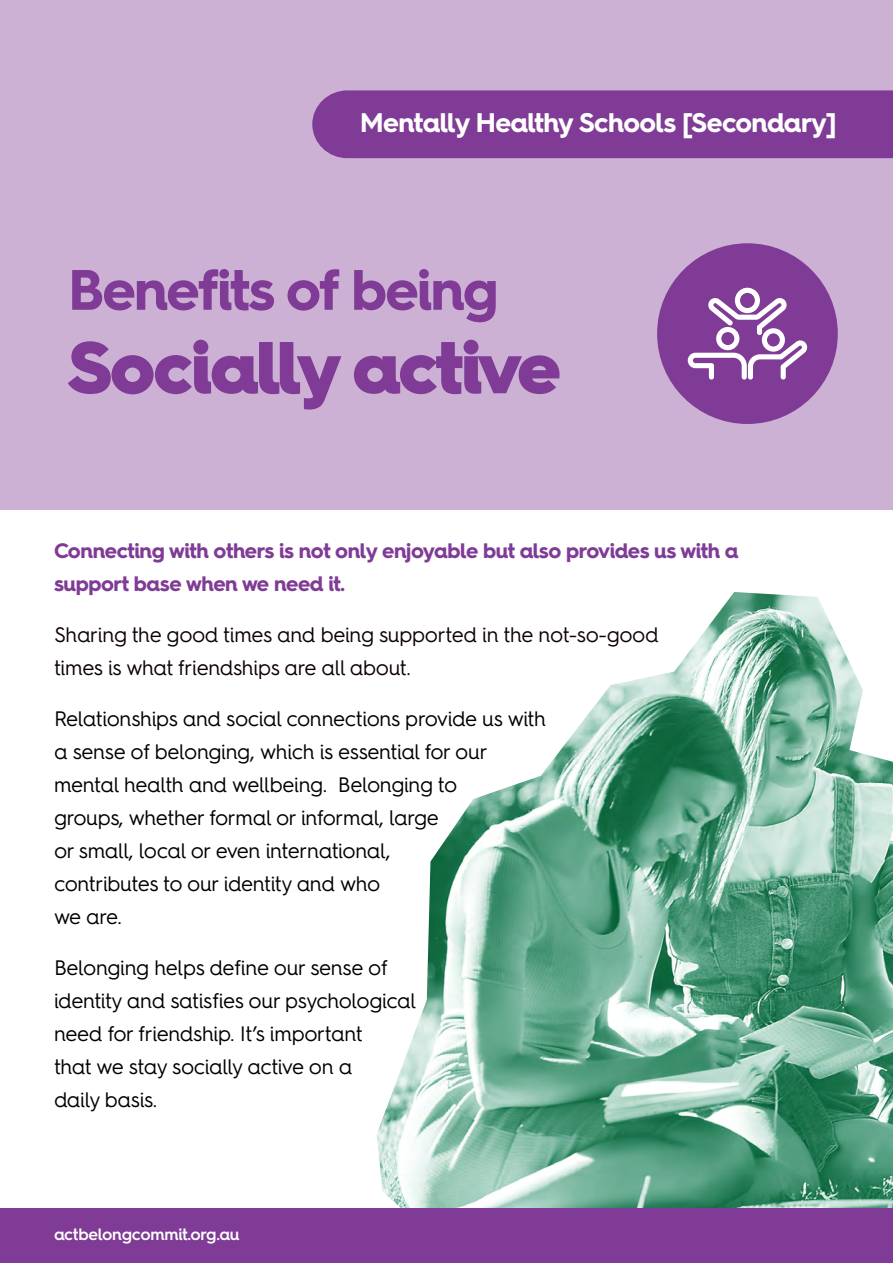
<style>
.page{position:relative;width:893px;height:1263px;background:#fff}
.page>*{position:absolute;margin:0;border:0;box-sizing:border-box;transform-origin:0 0}
.t1{font:900 73.5px "Hurme Geometric Sans 4";letter-spacing:-.04em;color:#7f3b95}
.t2{font:700 57px "Hurme Geometric Sans 4";letter-spacing:-.03em;color:#7f3b95}
.t3{font:700 27px "Hurme Geometric Sans 4";letter-spacing:-.02em;color:#fff}
.t4{font:21px/33px "Hurme Geometric Sans 4";letter-spacing:-.02em;color:#000}
.t5{font:21px/33px "Hurme Geometric Sans 4";letter-spacing:-.02em;color:#0e0000}
.t6{font:700 21px/33px "Hurme Geometric Sans 4";letter-spacing:-.02em;color:#7f3b95}
.t7{font:600 16.5px "Hurme Geometric Sans 4";letter-spacing:-.02em;color:#fff}
</style>
<div class="page">
<div style="left:0;top:0;width:893px;height:509px;background:#ccb1d5"></div>
<div style="left:662px;top:248px;width:171px;height:171px;background:#7f3b95;border-radius:50%"></div>
<div style="left:657px;top:243px;width:181px;height:181px;border:10px solid #7f3b95;border-radius:50%"></div>
<svg style="left:687px;top:287px;width:121px;height:93px"></svg>
<div style="left:312px;top:90px;width:581px;height:68px;background:#7f3b95"></div>
<img style="left:377px;top:592px;width:516px;height:617px">
<div style="left:0;top:1209px;width:893px;height:54px;background:#7f3b95"></div>
<p class="t3" style="left:360px;top:103px;width:478px">Mentally Healthy Schools [Secondary]</p>
<h2 class="t2" style="left:68px;top:250px;width:432px">Benefits of being</h2>
<h1 class="t1" style="left:68px;top:316px;width:494px">Socially active</h1>
<p class="t6" style="left:54px;top:534px;width:686px">Connecting with others is not only enjoyable but also provides us with a support base when we need it.</p>
<p class="t5" style="left:54px;top:618px;width:606px">Sharing the good times and being supported in the not-so-good times is what friendships are all about.</p>
<p class="t4" style="left:54px;top:702px;width:494px">Relationships and social connections provide us with a sense of belonging, which is essential for our mental health and wellbeing. Belonging to<br>groups, whether formal or informal, large<br>or small, local or even international,<br>contributes to our identity and who<br>we are.</p>
<p class="t4" style="left:54px;top:951px;width:364px">Belonging helps define our sense of identity and satisfies our psychological need for friendship. It’s important<br>that we stay socially active on a<br>daily basis.</p>
<p class="t7" style="left:54px;top:1223px;width:187px">actbelongcommit.org.au</p>
</div>
